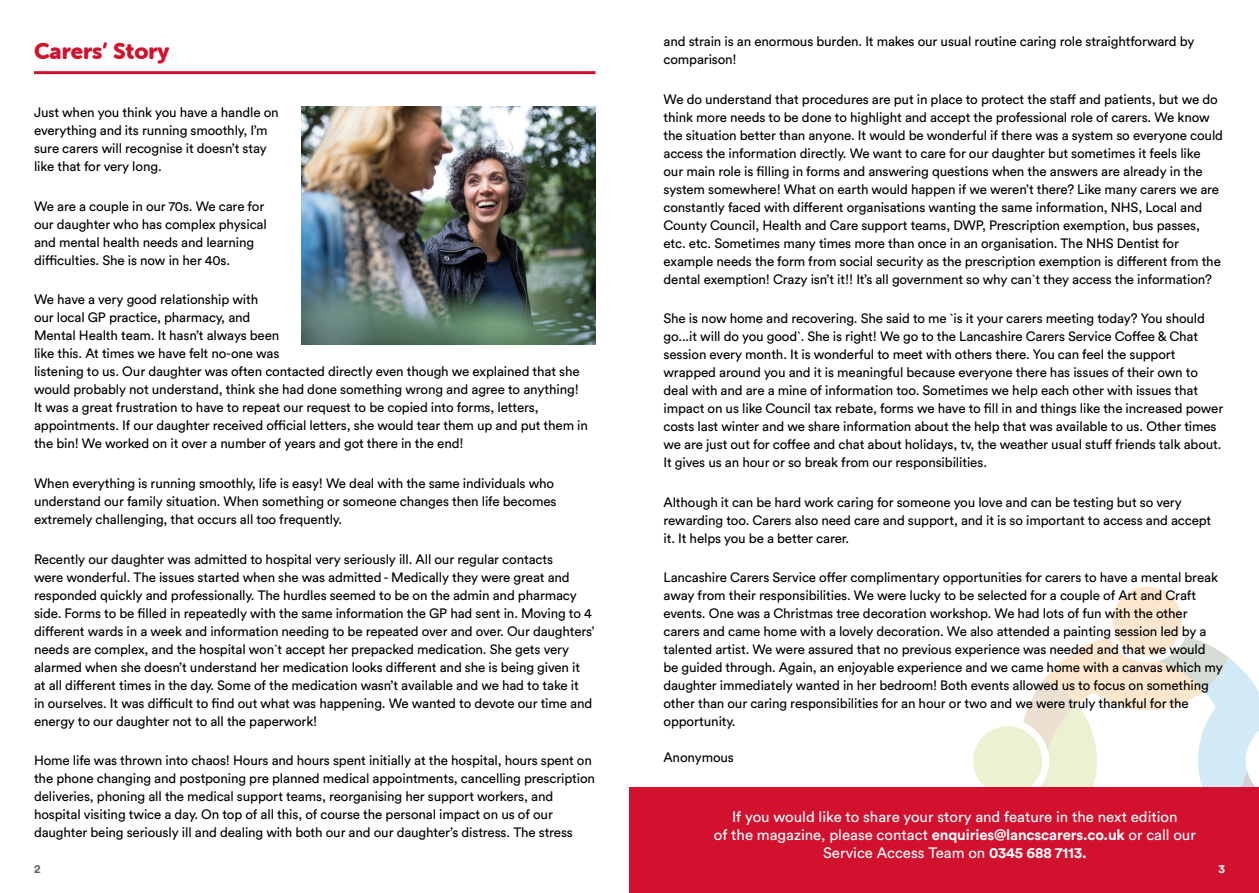
<style>
.page{position:relative;width:1259px;height:893px;background:#fff}
.page>*{position:absolute;margin:0;border:0;box-sizing:border-box;transform-origin:0 0}
.t1{font:22.5px "Museo Sans Rounded 900";color:#d2112d}
.t2{font:15px/18px "Circular Std";color:#fff;text-align:center}
.t3{font:13.5px/18px "Circular Std";letter-spacing:-.01em;color:#000}
.t4{font:700 12px "Circular Std";color:#646363}
.t5{font:700 12px "Circular Std";color:#fff}
.s1{font-weight:700}
</style>
<div class="page">
<hr style="left:34px;top:71px;width:561px;height:3px;background:#d2112d">
<img style="left:302px;top:106px;width:293px;height:238px">
<div style="left:973px;top:726px;width:69px;height:69px;background:#ecf1d2;border-radius:50%"></div>
<div style="left:1113px;top:586px;width:69px;height:70px;background:#fce6cd;border-radius:50%"></div>
<svg style="left:1023px;top:637px;width:236px;height:151px"></svg>
<div style="left:629px;top:788px;width:630px;height:105px;background:#d2112e"></div>
<h1 class="t1" style="left:34px;top:39px;width:137px">Carers’ Story</h1>
<p class="t3" style="left:663px;top:32px;width:532px">and strain is an enormous burden. It makes our usual routine caring role straightforward by comparison!</p>
<p class="t3" style="left:663px;top:90px;width:561px">We do understand that procedures are put in place to protect the staff and patients, but we do think more needs to be done to highlight and accept the professional role of carers. We know the situation better than anyone. It would be wonderful if there was a system so everyone could access the information directly. We want to care for our daughter but sometimes it feels like our main role is filling in forms and answering questions when the answers are already in the system somewhere! What on earth would happen if we weren’t there? Like many carers we are constantly faced with different organisations wanting the same information, NHS, Local and County Council, Health and Care support teams, DWP, Prescription exemption, bus passes, etc. etc. Sometimes many times more than once in an organisation. The NHS Dentist for example needs the form from social security as the prescription exemption is different from the dental exemption! Crazy isn’t it!! It’s all government so why can`t they access the information?</p>
<p class="t3" style="left:663px;top:309px;width:561px">She is now home and recovering. She said to me `is it your carers meeting today? You should go...it will do you good`. She is right! We go to the Lancashire Carers Service Coffee &amp; Chat session every month. It is wonderful to meet with others there. You can feel the support wrapped around you and it is meaningful because everyone there has issues of their own to deal with and are a mine of information too. Sometimes we help each other with issues that impact on us like Council tax rebate, forms we have to fill in and things like the increased power costs last winter and we share information about the help that was available to us. Other times we are just out for coffee and chat about holidays, tv, the weather usual stuff friends talk about.<br>It gives us an hour or so break from our responsibilities.</p>
<p class="t3" style="left:663px;top:493px;width:549px">Although it can be hard work caring for someone you love and can be testing but so very rewarding too. Carers also need care and support, and it is so important to access and accept it. It helps you be a better carer.</p>
<p class="t3" style="left:663px;top:568px;width:561px">Lancashire Carers Service offer complimentary opportunities for carers to have a mental break away from their responsibilities. We were lucky to be selected for a couple of Art and Craft events. One was a Christmas tree decoration workshop. We had lots of fun with the other carers and came home with a lovely decoration. We also attended a painting session led by a talented artist. We were assured that no previous experience was needed and that we would be guided through. Again, an enjoyable experience and we came home with a canvas which my daughter immediately wanted in her bedroom! Both events allowed us to focus on something other than our caring responsibilities for an hour or two and we were truly thankful for the opportunity.</p>
<p class="t3" style="left:663px;top:748px;width:72px">Anonymous</p>
<p class="t3" style="left:34px;top:103px;width:246px">Just when you think you have a handle on everything and its running smoothly, I’m sure carers will recognise it doesn’t stay like that for very long.</p>
<p class="t3" style="left:34px;top:197px;width:234px">We are a couple in our 70s. We care for our daughter who has complex physical and mental health needs and learning difficulties. She is now in her 40s.</p>
<p class="t3" style="left:34px;top:290px;width:555px">We have a very good relationship with<br>our local GP practice, pharmacy, and<br>Mental Health team. It hasn’t always been<br>like this. At times we have felt no-one was<br>listening to us. Our daughter was often contacted directly even though we explained that she would probably not understand, think she had done something wrong and agree to anything!<br>It was a great frustration to have to repeat our request to be copied into forms, letters, appointments. If our daughter received official letters, she would tear them up and put them in the bin! We worked on it over a number of years and got there in the end!</p>
<p class="t3" style="left:34px;top:474px;width:524px">When everything is running smoothly, life is easy! We deal with the same individuals who understand our family situation. When something or someone changes then life becomes extremely challenging, that occurs all too frequently.</p>
<p class="t3" style="left:34px;top:550px;width:562px">Recently our daughter was admitted to hospital very seriously ill. All our regular contacts<br>were wonderful. The issues started when she was admitted - Medically they were great and responded quickly and professionally. The hurdles seemed to be on the admin and pharmacy side. Forms to be filled in repeatedly with the same information the GP had sent in. Moving to 4 different wards in a week and information needing to be repeated over and over. Our daughters’ needs are complex, and the hospital won`t accept her prepacked medication. She gets very alarmed when she doesn’t understand her medication looks different and she is being given it at all different times in the day. Some of the medication wasn’t available and we had to take it<br>in ourselves. It was difficult to find out what was happening. We wanted to devote our time and energy to our daughter not to all the paperwork!</p>
<p class="t3" style="left:34px;top:751px;width:562px">Home life was thrown into chaos! Hours and hours spent initially at the hospital, hours spent on the phone changing and postponing pre planned medical appointments, cancelling prescription deliveries, phoning all the medical support teams, reorganising her support workers, and hospital visiting twice a day. On top of all this, of course the personal impact on us of our daughter being seriously ill and dealing with both our and our daughter’s distress. The stress</p>
<p class="t2" style="left:714px;top:808px;width:483px">If you would like to share your story and feature in the next edition<br>of the magazine, please contact <span class="s1">enquiries@lancscarers.co.uk</span> or call our<br>Service Access Team on <span class="s1">0345 688 7113.</span></p>
<p class="t4" style="left:34px;top:861px;width:8px">2</p>
<p class="t5" style="left:1218px;top:861px;width:8px">3</p>
</div>
